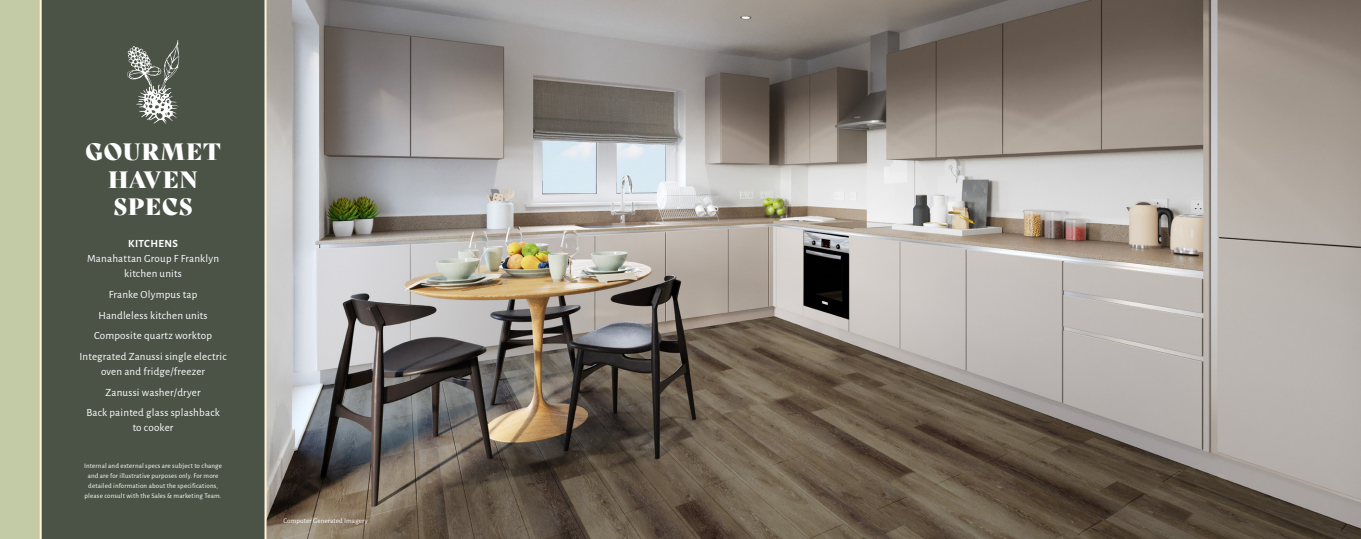
<style>
.page{position:relative;width:1361px;height:539px;background:#fff}
.page>*{position:absolute;margin:0;border:0;box-sizing:border-box;transform-origin:0 0}
.t1{font:23px/27.6px "Bely Display";letter-spacing:.03em;color:#fff;text-align:center}
.t2{font:11px/20.7px "Alegreya Sans";letter-spacing:.02em;color:#fff;text-align:center}
.t3{font:700 11px "Alegreya Sans";letter-spacing:.04em;color:#fff}
.t4{font:7px/10px "Alegreya Sans";letter-spacing:.02em;color:#fff;text-align:center}
</style>
<div class="page">
<img style="left:266px;top:0;width:1095px;height:539px">
<div style="left:0;top:0;width:50px;height:539px;background:#c2cba5"></div>
<div style="left:40px;top:0;width:226px;height:539px;background:#4b5347"></div>
<svg style="left:127px;top:40px;width:52px;height:84px;background:#777d74"></svg>
<h1 class="t1" style="left:85px;top:136px;width:137px">GOURMET<br>HAVEN<br>SPECS</h1>
<p class="t3" style="left:128px;top:235px;width:51px">KITCHENS</p>
<p class="t2" style="left:87px;top:250px;width:133px;line-height:15px">Manahattan Group F Franklyn kitchen units</p>
<p class="t2" style="left:80px;top:283px;width:149px">Franke Olympus tap<br>Handleless kitchen units<br>Composite quartz worktop<br>Integrated Zanussi single electric</p>
<p class="t2" style="left:86px;top:360px;width:135px">oven and fridge/freezer<br>Zanussi washer/dryer<br>Back painted glass splashback</p>
<p class="t2" style="left:133px;top:417px;width:42px">to cooker</p>
<p class="t4" style="left:84px;top:460px;width:139px">Internal and external specs are subject to change and are for illustrative purposes only. For more detailed information about the specifications, please consult with the Sales &amp; marketing Team.</p>
<p class="t4" style="left:283px;top:515px;width:86px">Computer Generated Imagery</p>
</div>
